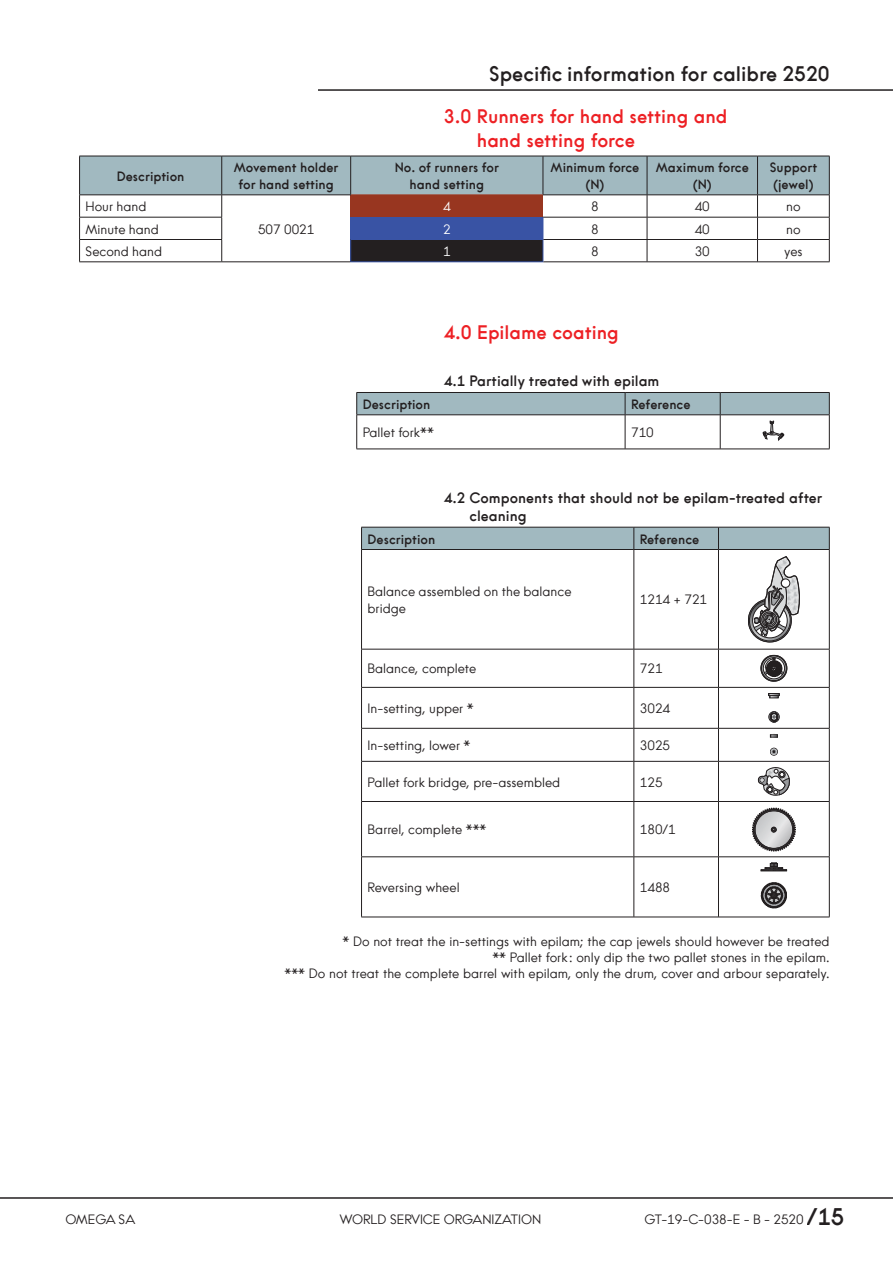
<style>
.page{position:relative;width:893px;height:1263px;background:#fff}
.page>*{position:absolute;margin:0;border:0;box-sizing:border-box;transform-origin:0 0}
.t1{font:700 21px "Omega CT";color:#231f20}
.t2{font:700 19.5px/23.5px "Omega CT";color:#ed2024}
.t3{font:700 15px/18.1px "Omega CT";color:#231f20}
.t4{font:13.5px/16.2px "Omega CT";color:#231f20}
.t5{font:700 13.5px/16.5px "Omega CT";color:#231f20;text-align:center}
.t6{font:13.5px "Omega CT";color:#fff}
.s1{font-weight:700;font-size:24px}
</style>
<div class="page">
<hr style="left:0;top:1197px;width:892px;height:2px;background:#231f20">
<hr style="left:318px;top:89px;width:574px;height:2px;background:#231f20">
<hr style="left:79px;top:262px;width:143px;height:1px;background:#231f20">
<hr style="left:543px;top:262px;width:286px;height:1px;background:#231f20">
<hr style="left:222px;top:262px;width:128px;height:1px;background:#231f20">
<svg style="left:79px;top:156px;width:751px;height:106px"></svg>
<hr style="left:350px;top:262px;width:193px;height:1px;background:#3953a4">
<hr style="left:356px;top:415px;width:1px;height:34px;background:#231f20">
<hr style="left:624px;top:415px;width:1px;height:34px;background:#231f20">
<hr style="left:720px;top:415px;width:1px;height:34px;background:#231f20">
<hr style="left:829px;top:415px;width:1px;height:34px;background:#231f20">
<hr style="left:356px;top:449px;width:473px;height:1px;background:#231f20">
<svg style="left:356px;top:392px;width:474px;height:49px"></svg>
<div style="left:361px;top:527px;width:469px;height:23px;background:#a1b9c0"></div>
<hr style="left:361px;top:549px;width:273px;height:1px;background:#231f20">
<hr style="left:361px;top:550px;width:1px;height:99px;background:#231f20">
<hr style="left:634px;top:549px;width:84px;height:1px;background:#231f20">
<hr style="left:633px;top:550px;width:1px;height:99px;background:#231f20">
<hr style="left:718px;top:549px;width:111px;height:1px;background:#231f20">
<hr style="left:718px;top:550px;width:1px;height:99px;background:#231f20">
<hr style="left:829px;top:550px;width:1px;height:99px;background:#231f20">
<hr style="left:361px;top:649px;width:273px;height:1px;background:#231f20">
<hr style="left:361px;top:649px;width:1px;height:38px;background:#231f20">
<hr style="left:634px;top:649px;width:84px;height:1px;background:#231f20">
<hr style="left:633px;top:649px;width:1px;height:38px;background:#231f20">
<hr style="left:718px;top:649px;width:111px;height:1px;background:#231f20">
<hr style="left:718px;top:649px;width:1px;height:38px;background:#231f20">
<hr style="left:829px;top:649px;width:1px;height:38px;background:#231f20">
<hr style="left:361px;top:687px;width:273px;height:1px;background:#231f20">
<hr style="left:361px;top:688px;width:1px;height:40px;background:#231f20">
<hr style="left:634px;top:687px;width:84px;height:1px;background:#231f20">
<hr style="left:633px;top:688px;width:1px;height:40px;background:#231f20">
<hr style="left:718px;top:687px;width:111px;height:1px;background:#231f20">
<hr style="left:718px;top:688px;width:1px;height:40px;background:#231f20">
<hr style="left:829px;top:688px;width:1px;height:40px;background:#231f20">
<hr style="left:361px;top:728px;width:273px;height:1px;background:#231f20">
<hr style="left:361px;top:729px;width:1px;height:32px;background:#231f20">
<hr style="left:634px;top:728px;width:84px;height:1px;background:#231f20">
<hr style="left:633px;top:729px;width:1px;height:32px;background:#231f20">
<hr style="left:718px;top:728px;width:111px;height:1px;background:#231f20">
<hr style="left:718px;top:729px;width:1px;height:32px;background:#231f20">
<hr style="left:829px;top:729px;width:1px;height:32px;background:#231f20">
<hr style="left:361px;top:761px;width:273px;height:1px;background:#231f20">
<hr style="left:361px;top:762px;width:1px;height:39px;background:#231f20">
<hr style="left:634px;top:761px;width:84px;height:1px;background:#231f20">
<hr style="left:633px;top:762px;width:1px;height:39px;background:#231f20">
<hr style="left:718px;top:761px;width:111px;height:1px;background:#231f20">
<hr style="left:718px;top:762px;width:1px;height:39px;background:#231f20">
<hr style="left:829px;top:762px;width:1px;height:39px;background:#231f20">
<hr style="left:361px;top:801px;width:273px;height:1px;background:#231f20">
<hr style="left:361px;top:802px;width:1px;height:55px;background:#231f20">
<hr style="left:634px;top:801px;width:84px;height:1px;background:#231f20">
<hr style="left:633px;top:802px;width:1px;height:55px;background:#231f20">
<hr style="left:718px;top:801px;width:111px;height:1px;background:#231f20">
<hr style="left:718px;top:802px;width:1px;height:55px;background:#231f20">
<hr style="left:829px;top:802px;width:1px;height:55px;background:#231f20">
<hr style="left:361px;top:857px;width:273px;height:1px;background:#231f20">
<hr style="left:361px;top:857px;width:1px;height:60px;background:#231f20">
<hr style="left:634px;top:857px;width:84px;height:1px;background:#231f20">
<hr style="left:633px;top:857px;width:1px;height:60px;background:#231f20">
<hr style="left:718px;top:857px;width:111px;height:1px;background:#231f20">
<hr style="left:718px;top:857px;width:1px;height:60px;background:#231f20">
<hr style="left:829px;top:857px;width:1px;height:60px;background:#231f20">
<hr style="left:361px;top:917px;width:468px;height:1px;background:#231f20">
<svg style="left:748px;top:556px;width:52px;height:86px"></svg>
<svg style="left:760px;top:655px;width:27px;height:26px"></svg>
<svg style="left:768px;top:693px;width:11px;height:5px"></svg>
<div style="left:768px;top:712px;width:11px;height:10px;border:1px solid #231f20;border-radius:50%"></div>
<div style="left:770px;top:713px;width:8px;height:8px;border:1px solid #231f20;border-radius:50%"></div>
<svg style="left:770px;top:711px;width:7px;height:11px"></svg>
<div style="left:770px;top:748px;width:7px;height:7px;border:1px solid #231f20;border-radius:50%"></div>
<svg style="left:771px;top:749px;width:5px;height:6px"></svg>
<svg style="left:770px;top:734px;width:7px;height:3px"></svg>
<svg style="left:757px;top:767px;width:33px;height:28px"></svg>
<div style="left:766px;top:786px;width:7px;height:7px;border:1px solid #231f20;border-radius:50%"></div>
<svg style="left:752px;top:808px;width:43px;height:43px"></svg>
<svg style="left:760px;top:882px;width:27px;height:26px"></svg>
<svg style="left:760px;top:863px;width:27px;height:8px"></svg>
<h1 class="t1" style="left:489px;top:60px;width:342px">Specific information for calibre 2520</h1>
<h2 class="t2" style="left:477px;top:104px;width:252px;text-indent:-33px">3.0 Runners for hand setting and hand setting force</h2>
<p class="t5" style="left:117px;top:167px;width:69px">Description</p>
<p class="t5" style="left:234px;top:159px;width:106px">Movement holder for hand setting</p>
<p class="t5" style="left:394px;top:159px;width:106px">No. of runners for hand setting</p>
<p class="t5" style="left:550px;top:159px;width:90px">Minimum force (N)</p>
<p class="t5" style="left:655px;top:159px;width:95px">Maximum force (N)</p>
<p class="t5" style="left:769px;top:159px;width:49px;text-align:left">Support (jewel)</p>
<p class="t4" style="left:86px;top:198px;width:62px">Hour hand</p>
<p class="t4" style="left:258px;top:220px;width:58px">507 0021</p>
<p class="t6" style="left:443px;top:198px;width:9px">4</p>
<p class="t4" style="left:591px;top:198px;width:9px">8</p>
<p class="t4" style="left:694px;top:198px;width:17px">40</p>
<p class="t4" style="left:786px;top:198px;width:16px">no</p>
<p class="t4" style="left:86px;top:220px;width:75px">Minute hand</p>
<p class="t6" style="left:443px;top:220px;width:9px">2</p>
<p class="t4" style="left:591px;top:220px;width:9px">8</p>
<p class="t4" style="left:694px;top:220px;width:17px">40</p>
<p class="t4" style="left:786px;top:220px;width:16px">no</p>
<p class="t4" style="left:86px;top:243px;width:78px">Second hand</p>
<p class="t6" style="left:443px;top:242px;width:9px">1</p>
<p class="t4" style="left:591px;top:243px;width:9px">8</p>
<p class="t4" style="left:694px;top:243px;width:17px">30</p>
<p class="t4" style="left:784px;top:243px;width:20px">yes</p>
<h2 class="t2" style="left:444px;top:320px;width:176px">4.0 Epilame coating</h2>
<p class="t3" style="left:444px;top:372px;width:217px">4.1 Partially treated with epilam</p>
<p class="t5" style="left:363px;top:396px;width:69px">Description</p>
<p class="t5" style="left:631px;top:396px;width:61px">Reference</p>
<p class="t4" style="left:363px;top:424px;width:73px">Pallet fork**</p>
<p class="t4" style="left:631px;top:424px;width:24px">710</p>
<p class="t3" style="left:469px;top:488px;width:354px;text-indent:-25px">4.2 Components that should not be epilam-treated after cleaning</p>
<p class="t5" style="left:367px;top:530px;width:69px">Description</p>
<p class="t5" style="left:639px;top:530px;width:61px">Reference</p>
<p class="t4" style="left:367px;top:583px;width:205px">Balance assembled on the balance bridge</p>
<p class="t4" style="left:640px;top:591px;width:69px">1214 + 721</p>
<p class="t4" style="left:367px;top:660px;width:110px">Balance, complete</p>
<p class="t4" style="left:640px;top:660px;width:24px">721</p>
<p class="t4" style="left:367px;top:700px;width:108px">In-setting, upper *</p>
<p class="t4" style="left:640px;top:700px;width:32px">3024</p>
<p class="t4" style="left:367px;top:737px;width:104px">In-setting, lower *</p>
<p class="t4" style="left:640px;top:737px;width:32px">3025</p>
<p class="t4" style="left:367px;top:774px;width:194px">Pallet fork bridge, pre-assembled</p>
<p class="t4" style="left:640px;top:774px;width:24px">125</p>
<p class="t4" style="left:367px;top:821px;width:120px">Barrel, complete ***</p>
<p class="t4" style="left:640px;top:821px;width:37px">180/1</p>
<p class="t4" style="left:367px;top:879px;width:94px">Reversing wheel</p>
<p class="t4" style="left:640px;top:879px;width:32px">1488</p>
<p class="t4" style="left:284px;top:933px;width:546px;text-align:right">* Do not treat the in-settings with epilam; the cap jewels should however be treated<br>** Pallet fork : only dip the two pallet stones in the epilam.<br>*** Do not treat the complete barrel with epilam, only the drum, cover and arbour separately.</p>
<p class="t4" style="left:65px;top:1211px;width:71px">OMEGA SA</p>
<p class="t4" style="left:340px;top:1211px;width:203px">WORLD SERVICE ORGANIZATION</p>
<p class="t4" style="left:644px;top:1211px;width:201px">GT-19-C-038-E - B - 2520 <span class="s1">/15</span></p>
</div>
